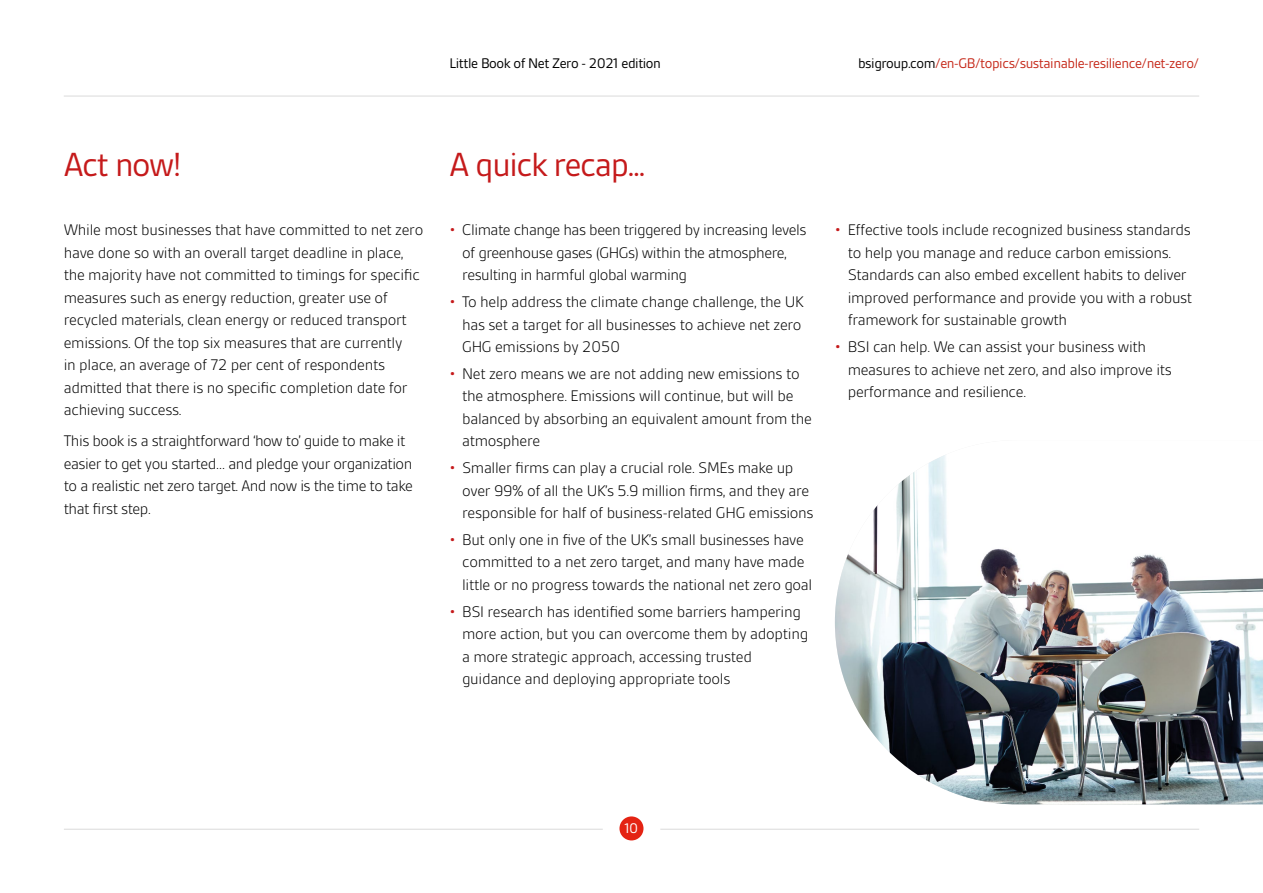
<style>
.page{position:relative;width:1263px;height:893px;background:#fff}
.page>*{position:absolute;margin:0;border:0;box-sizing:border-box;transform-origin:0 0}
.t1{font:36px "BSI Gesta";letter-spacing:-.04em;color:#c51a1b}
.t2{font:300 16.5px/22.5px "BSI Gesta";letter-spacing:-.02em;color:#000}
.t3{font:15px "BSI Gesta";letter-spacing:-.03em;color:#c62a1b}
.t4{font:15px "BSI Gesta";letter-spacing:-.03em;color:#000}
.t5{font:15px "BSI Gesta";color:#fff}
.s1{color:#000}
.s2{color:#c51a1b}
</style>
<div class="page">
<div style="left:619px;top:816px;width:24px;height:24px;background:#e42313;border-radius:50%"></div>
<hr style="left:64px;top:829px;width:539px;height:1px;background:#dadada">
<hr style="left:660px;top:829px;width:539px;height:1px;background:#dadada">
<hr style="left:64px;top:96px;width:1135px;height:1px;background:#dadada">
<img style="left:835px;top:455px;width:428px;height:349px">
<p class="t4" style="left:449px;top:55px;width:213px">Little Book of Net Zero - 2021 edition</p>
<p class="t3" style="left:858px;top:55px;width:343px"><span class="s1">bsigroup.com</span>/en-GB/topics/sustainable-resilience/net-zero/</p>
<h1 class="t1" style="left:64px;top:146px;width:120px">Act now!</h1>
<h1 class="t1" style="left:449px;top:146px;width:197px">A quick recap…</h1>
<p class="t2" style="left:64px;top:219px;width:361px">While most businesses that have committed to net zero have done so with an overall target deadline in place, the majority have not committed to timings for specific measures such as energy reduction, greater use of recycled materials, clean energy or reduced transport emissions. Of the top six measures that are currently<br>in place, an average of 72 per cent of respondents admitted that there is no specific completion date for achieving success.</p>
<p class="t2" style="left:64px;top:430px;width:351px">This book is a straightforward ‘how to’ guide to make it easier to get you started… and pledge your organization to a realistic net zero target. And now is the time to take that first step.</p>
<p class="t2" style="left:462px;top:219px;width:346px;text-indent:-13px"><span class="s2">•</span> Climate change has been triggered by increasing levels of greenhouse gases (GHGs) within the atmosphere, resulting in harmful global warming</p>
<p class="t2" style="left:462px;top:291px;width:343px;text-indent:-13px"><span class="s2">•</span> To help address the climate change challenge, the UK has set a target for all businesses to achieve net zero<br>GHG emissions by 2050</p>
<p class="t2" style="left:462px;top:362px;width:351px;text-indent:-13px"><span class="s2">•</span> Net zero means we are not adding new emissions to the atmosphere. Emissions will continue, but will be balanced by absorbing an equivalent amount from the atmosphere</p>
<p class="t2" style="left:462px;top:457px;width:353px;text-indent:-13px"><span class="s2">•</span> Smaller firms can play a crucial role. SMEs make up over 99% of all the UK’s 5.9 million firms, and they are responsible for half of business-related GHG emissions</p>
<p class="t2" style="left:462px;top:528px;width:352px;text-indent:-13px"><span class="s2">•</span> But only one in five of the UK’s small businesses have committed to a net zero target, and many have made little or no progress towards the national net zero goal</p>
<p class="t2" style="left:462px;top:600px;width:347px;text-indent:-13px"><span class="s2">•</span> BSI research has identified some barriers hampering more action, but you can overcome them by adopting a more strategic approach, accessing trusted guidance and deploying appropriate tools</p>
<p class="t2" style="left:848px;top:219px;width:346px;text-indent:-13px"><span class="s2">•</span> Effective tools include recognized business standards to help you manage and reduce carbon emissions.<br>Standards can also embed excellent habits to deliver improved performance and provide you with a robust framework for sustainable growth</p>
<p class="t2" style="left:848px;top:336px;width:326px;text-indent:-13px"><span class="s2">•</span> BSI can help. We can assist your business with measures to achieve net zero, and also improve its performance and resilience.</p>
<p class="t5" style="left:624px;top:821px;width:15px">10</p>
</div>
